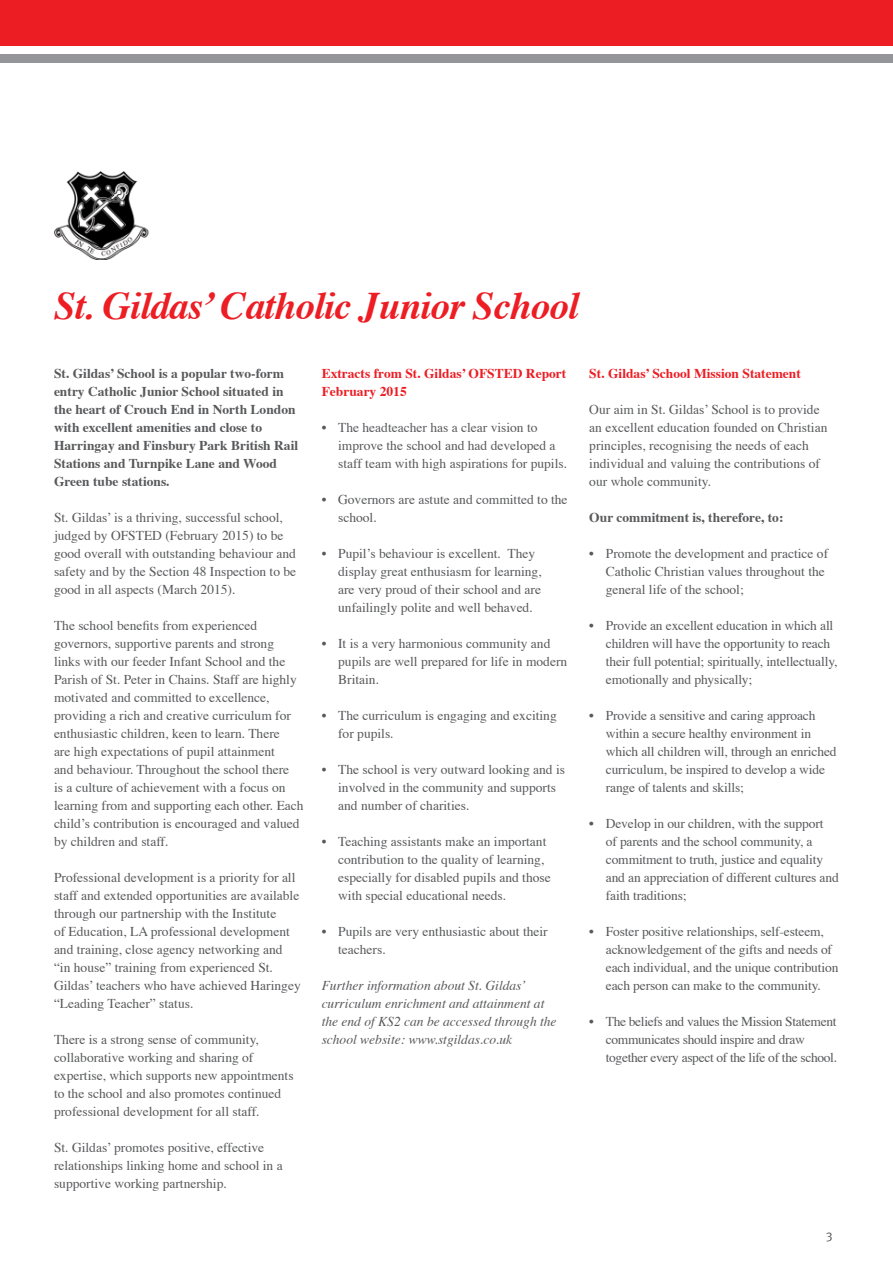
<style>
.page{position:relative;width:893px;height:1263px;background:#fff}
.page>*{position:absolute;margin:0;border:0;box-sizing:border-box;transform-origin:0 0}
.t1{font:italic 700 39px "Times";letter-spacing:-.02em;color:#ed1d24}
.t2{font:13.5px/18px "Times";color:#58595b}
.t3{font:700 13.5px/18px "Times";color:#58595b}
.t4{font:italic 13.5px/18px "Times";color:#58595b}
.t5{font:13.5px/18px "Times";letter-spacing:-.025em;color:#58595b}
.t6{font:700 13.5px/18px "Times";color:#ed1d24}
.t7{font:12.75px "Meta Caps";color:#525252}
</style>
<div class="page">
<div style="left:0;top:0;width:893px;height:45px;background:#ed1d24"></div>
<div style="left:0;top:54px;width:893px;height:9px;background:#939598"></div>
<img style="left:54px;top:171px;width:95px;height:88px">
<h1 class="t1" style="left:54px;top:270px;width:527px">St. Gildas’ Catholic Junior School</h1>
<p class="t3" style="left:54px;top:363px;width:246px">St. Gildas’ School is a popular two-form entry Catholic Junior School situated in the heart of Crouch End in North London with excellent amenities and close to Harringay and Finsbury Park British Rail Stations and Turnpike Lane and Wood Green tube stations.</p>
<p class="t2" style="left:54px;top:507px;width:244px">St. Gildas’ is a thriving, successful school, judged by OFSTED (February 2015) to be good overall with outstanding behaviour and safety and by the Section 48 Inspection to be good in all aspects (March 2015).</p>
<p class="t2" style="left:54px;top:615px;width:251px">The school benefits from experienced governors, supportive parents and strong links with our feeder Infant School and the Parish of St. Peter in Chains. Staff are highly motivated and committed to excellence, providing a rich and creative curriculum for enthusiastic children, keen to learn. There<br>are high expectations of pupil attainment<br>and behaviour. Throughout the school there<br>is a culture of achievement with a focus on learning from and supporting each other. Each child’s contribution is encouraged and valued by children and staff.</p>
<p class="t2" style="left:54px;top:867px;width:248px">Professional development is a priority for all staff and extended opportunities are available through our partnership with the Institute<br>of Education, LA professional development and training, close agency networking and “in house” training from experienced St.<br>Gildas’ teachers who have achieved Haringey “Leading Teacher” status.</p>
<p class="t2" style="left:54px;top:1029px;width:241px">There is a strong sense of community, collaborative working and sharing of expertise, which supports new appointments to the school and also promotes continued professional development for all staff.</p>
<p class="t2" style="left:54px;top:1137px;width:230px">St. Gildas’ promotes positive, effective relationships linking home and school in a supportive working partnership.</p>
<p class="t6" style="left:322px;top:363px;width:246px">Extracts from St. Gildas’ OFSTED Report<br>February 2015</p>
<p class="t2" style="left:338px;top:417px;width:230px;text-indent:-16px">• The headteacher has a clear vision to improve the school and had developed a staff team with high aspirations for pupils.</p>
<p class="t2" style="left:338px;top:489px;width:231px;text-indent:-16px">• Governors are astute and committed to the school.</p>
<p class="t2" style="left:338px;top:543px;width:205px;text-indent:-16px">• Pupil’s behaviour is excellent. They display great enthusiasm for learning, are very proud of their school and are unfailingly polite and well behaved.</p>
<p class="t2" style="left:338px;top:633px;width:231px;text-indent:-16px">• It is a very harmonious community and pupils are well prepared for life in modern<br>Britain.</p>
<p class="t2" style="left:338px;top:705px;width:220px;text-indent:-16px">• The curriculum is engaging and exciting for pupils.</p>
<p class="t2" style="left:338px;top:759px;width:228px;text-indent:-16px">• The school is very outward looking and is involved in the community and supports and number of charities.</p>
<p class="t2" style="left:338px;top:831px;width:214px;text-indent:-16px">• Teaching assistants make an important contribution to the quality of learning, especially for disabled pupils and those with special educational needs.</p>
<p class="t2" style="left:338px;top:921px;width:211px;text-indent:-16px">• Pupils are very enthusiastic about their teachers.</p>
<p class="t4" style="left:322px;top:975px;width:236px">Further information about St. Gildas’ curriculum enrichment and attainment at the end of KS2 can be accessed through the school website: www.stgildas.co.uk</p>
<p class="t6" style="left:589px;top:363px;width:213px">St. Gildas’ School Mission Statement</p>
<p class="t2" style="left:589px;top:399px;width:240px">Our aim in St. Gildas’ School is to provide an excellent education founded on Christian principles, recognising the needs of each individual and valuing the contributions of our whole community.</p>
<p class="t3" style="left:589px;top:507px;width:196px">Our commitment is, therefore, to:</p>
<p class="t2" style="left:606px;top:543px;width:224px;text-indent:-16px">• Promote the development and practice of<br>Catholic Christian values throughout the general life of the school;</p>
<p class="t2" style="left:606px;top:615px;width:233px;text-indent:-16px">• Provide an excellent education in which all children will have the opportunity to reach their full potential; spiritually, intellectually, emotionally and physically;</p>
<p class="t2" style="left:606px;top:705px;width:232px;text-indent:-16px">• Provide a sensitive and caring approach within a secure healthy environment in which all children will, through an enriched curriculum, be inspired to develop a wide range of talents and skills;</p>
<p class="t2" style="left:606px;top:813px;width:234px;text-indent:-16px">• Develop in our children, with the support<br>of parents and the school community, a commitment to truth, justice and equality and an appreciation of different cultures and faith traditions;</p>
<p class="t2" style="left:606px;top:921px;width:234px;text-indent:-16px">• Foster positive relationships, self-esteem, acknowledgement of the gifts and needs of each individual, and the unique contribution each person can make to the community.</p>
<p class="t5" style="left:606px;top:1011px;width:233px;text-indent:-16px">• The beliefs and values the Mission Statement communicates should inspire and draw together every aspect of the life of the school.</p>
<p class="t7" style="left:826px;top:1229px;width:8px">3</p>
</div>
